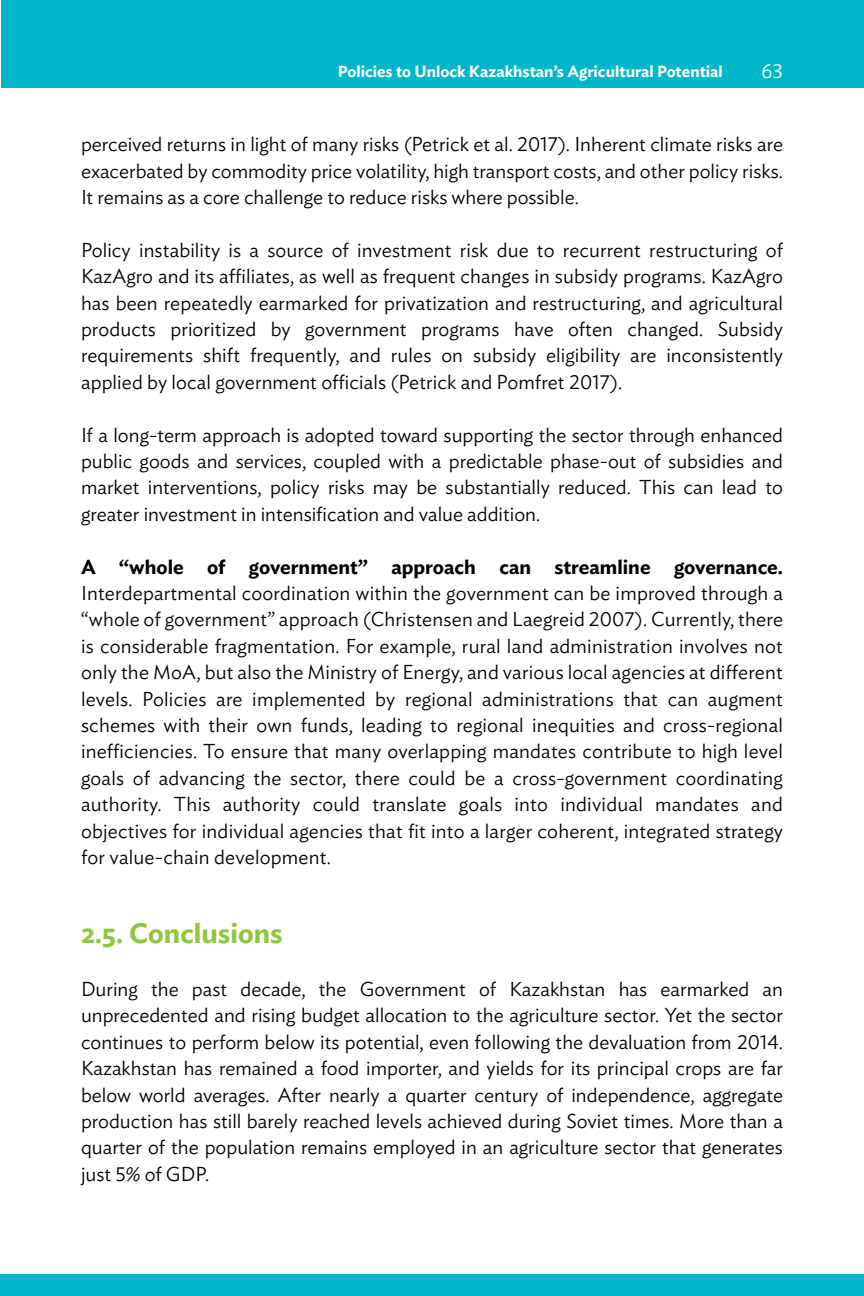
<style>
.page{position:relative;width:864px;height:1296px;background:#fff}
.page>*{position:absolute;margin:0;border:0;box-sizing:border-box;transform-origin:0 0}
.t1{font:600 28px "Ideal Sans";color:#8dc63f}
.t2{font:300 20px/26.4px "Ideal Sans";color:#000;text-align:justify}
.t3{font:600 20px "Ideal Sans";color:#000}
.t4{font:300 20px "Ideal Sans";color:#fff}
.t5{font:600 16px "Ideal Sans";color:#fff}
</style>
<div class="page">
<div style="left:1px;top:0;width:863px;height:88px;background:#00b6c9"></div>
<div style="left:0;top:1275px;width:864px;height:21px;background:#00b6c9"></div>
<p class="t5" style="left:338px;top:59px;width:387px">Policies to Unlock Kazakhstan’s Agricultural Potential</p>
<p class="t4" style="left:762px;top:56px;width:23px">63</p>
<p class="t2" style="left:81px;top:129px;width:704px">perceived returns in light of many risks (Petrick et al. 2017). Inherent climate risks are exacerbated by commodity price volatility, high transport costs, and other policy risks.<br>It remains as a core challenge to reduce risks where possible.</p>
<p class="t2" style="left:81px;top:235px;width:704px">Policy instability is a source of investment risk due to recurrent restructuring of KazAgro and its affiliates, as well as frequent changes in subsidy programs. KazAgro has been repeatedly earmarked for privatization and restructuring, and agricultural products prioritized by government programs have often changed. Subsidy requirements shift frequently, and rules on subsidy eligibility are inconsistently applied by local government officials (Petrick and Pomfret 2017).</p>
<p class="t2" style="left:81px;top:420px;width:704px">If a long-term approach is adopted toward supporting the sector through enhanced public goods and services, coupled with a predictable phase-out of subsidies and market interventions, policy risks may be substantially reduced. This can lead to greater investment in intensification and value addition.</p>
<p class="t3" style="left:81px;top:551px;width:704px">A “whole of government” approach can streamline governance.</p>
<p class="t2" style="left:81px;top:578px;width:704px">Interdepartmental coordination within the government can be improved through a “whole of government” approach (Christensen and Laegreid 2007). Currently, there is considerable fragmentation. For example, rural land administration involves not only the MoA, but also the Ministry of Energy, and various local agencies at different levels. Policies are implemented by regional administrations that can augment schemes with their own funds, leading to regional inequities and cross-regional inefficiencies. To ensure that many overlapping mandates contribute to high level goals of advancing the sector, there could be a cross-government coordinating authority. This authority could translate goals into individual mandates and objectives for individual agencies that fit into a larger coherent, integrated strategy for value-chain development.</p>
<h1 class="t1" style="left:81px;top:911px;width:203px">2.5. Conclusions</h1>
<p class="t2" style="left:81px;top:974px;width:704px">During the past decade, the Government of Kazakhstan has earmarked an unprecedented and rising budget allocation to the agriculture sector. Yet the sector continues to perform below its potential, even following the devaluation from 2014.<br>Kazakhstan has remained a food importer, and yields for its principal crops are far below world averages. After nearly a quarter century of independence, aggregate production has still barely reached levels achieved during Soviet times. More than a quarter of the population remains employed in an agriculture sector that generates just 5% of GDP.</p>
</div>
